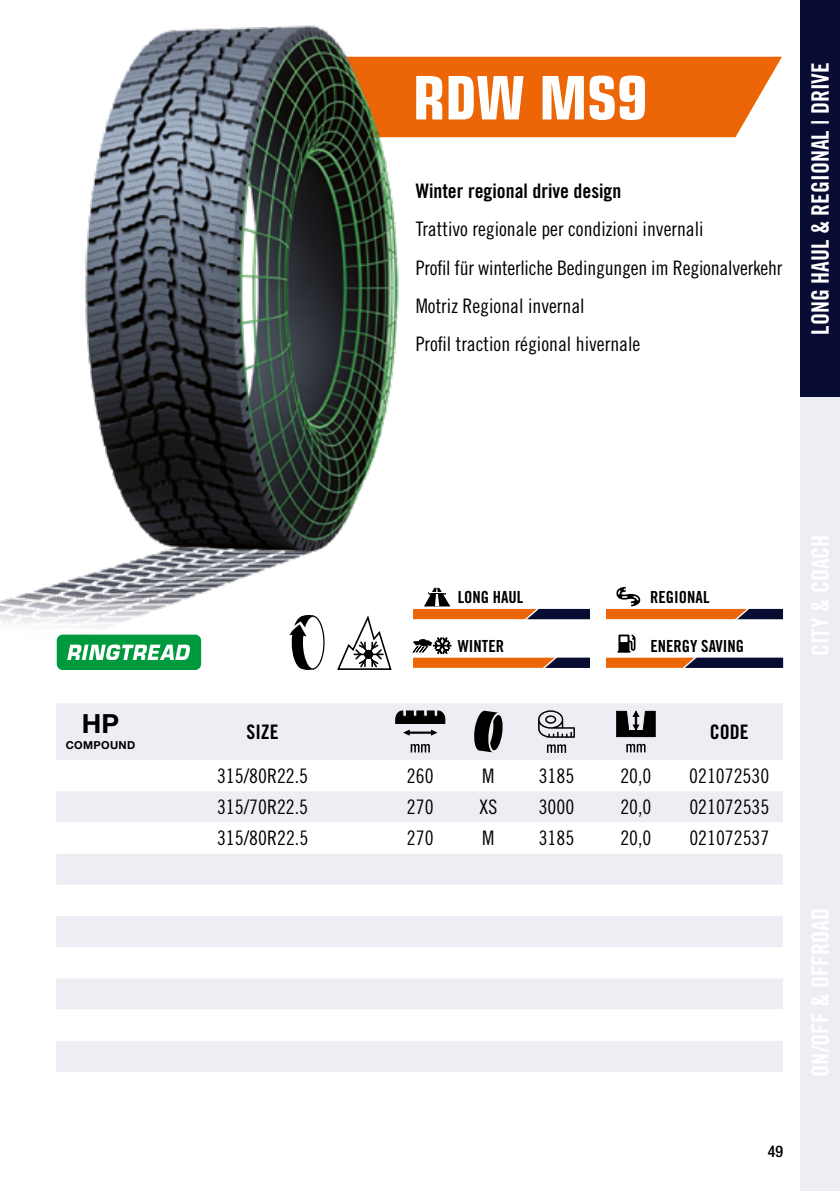
<style>
.page{position:relative;width:840px;height:1191px;background:#fff}
.page>*{position:absolute;margin:0;border:0;box-sizing:border-box;transform-origin:0 0}
.t1{font:700 condensed 60px "Eurostile LT Std";color:#fff}
.t2{font:700 26.4px "Helvetica Neue LT Std";color:#000}
.t3{font:24px "Trade Gothic LT Std Bd Cn 20";color:#fff}
.t4{font:20px/38.2px "Trade Gothic LT Std Cn 18";color:#000}
.t5{font:20px "Trade Gothic LT Std Bd Cn 20";color:#000}
.t6{font:16.6px "Trade Gothic LT Std Bd Cn 20";color:#000}
.t7{font:500 condensed 16px "Helvetica Neue LT Std";color:#000}
.t8{font:700 11px "Helvetica Neue LT Std";letter-spacing:.03em;color:#000}
</style>
<div class="page">
<div style="left:799px;top:397px;width:40px;height:397px;background:#ededf4"></div>
<div style="left:799px;top:794px;width:40px;height:397px;background:#ededf4"></div>
<div style="left:799px;top:0;width:40px;height:397px;background:#090c32"></div>
<div style="left:403px;top:57px;width:378px;height:80px;background:#ec6608"></div>
<div style="left:56px;top:703px;width:726px;height:368px;background:#ededf4"></div>
<svg style="left:56px;top:760px;width:726px;height:280px"></svg>
<svg style="left:395px;top:710px;width:50px;height:25px"></svg>
<svg style="left:410px;top:744px;width:19px;height:8px"></svg>
<svg style="left:473px;top:710px;width:30px;height:42px"></svg>
<svg style="left:546px;top:744px;width:19px;height:9px"></svg>
<svg style="left:537px;top:710px;width:37px;height:28px"></svg>
<svg style="left:615px;top:710px;width:40px;height:27px"></svg>
<svg style="left:626px;top:744px;width:19px;height:8px"></svg>
<img style="left:0;top:25px;width:403px;height:632px">
<div style="left:57px;top:634px;width:144px;height:36px;background:#009a3e;border-radius:6px"></div>
<svg style="left:67px;top:644px;width:123px;height:16px"></svg>
<svg style="left:289px;top:615px;width:36px;height:55px"></svg>
<svg style="left:336px;top:587px;width:446px;height:83px"></svg>
<h1 class="t1" style="left:412px;top:62px;width:235px">RDW MS9</h1>
<p class="t5" style="left:415px;top:179px;width:207px">Winter regional drive design</p>
<p class="t4" style="left:415px;top:210px;width:368px">Trattivo regionale per condizioni invernali<br>Profil für winterliche Bedingungen im Regionalverkehr Motriz Regional invernal<br>Profil traction régional hivernale</p>
<p class="t3" style="left:805px;top:334px;width:273px;rotate:-90deg">LONG HAUL &amp; REGIONAL | DRIVE</p>
<h2 class="t2" style="left:82px;top:707px;width:39px">HP</h2>
<p class="t8" style="left:66px;top:738px;width:71px">COMPOUND</p>
<p class="t6" style="left:457px;top:587px;width:67px">LONG HAUL</p>
<p class="t6" style="left:650px;top:587px;width:61px">REGIONAL</p>
<p class="t6" style="left:457px;top:636px;width:48px">WINTER</p>
<p class="t6" style="left:650px;top:636px;width:95px">ENERGY SAVING</p>
<p class="t5" style="left:246px;top:719px;width:34px">SIZE</p>
<p class="t5" style="left:709px;top:719px;width:40px">CODE</p>
<p class="t4" style="left:217px;top:756px;width:93px">315/80R22.5</p>
<p class="t4" style="left:406px;top:756px;width:28px">260</p>
<p class="t4" style="left:482px;top:756px;width:14px">M</p>
<p class="t4" style="left:538px;top:756px;width:37px">3185</p>
<p class="t4" style="left:620px;top:756px;width:33px">20,0</p>
<p class="t4" style="left:689px;top:756px;width:81px">021072530</p>
<p class="t4" style="left:217px;top:787px;width:93px">315/70R22.5</p>
<p class="t4" style="left:406px;top:787px;width:28px">270</p>
<p class="t4" style="left:479px;top:787px;width:19px">XS</p>
<p class="t4" style="left:538px;top:787px;width:37px">3000</p>
<p class="t4" style="left:620px;top:787px;width:33px">20,0</p>
<p class="t4" style="left:689px;top:787px;width:81px">021072535</p>
<p class="t4" style="left:217px;top:818px;width:93px">315/80R22.5</p>
<p class="t4" style="left:407px;top:818px;width:28px">270</p>
<p class="t4" style="left:482px;top:818px;width:14px">M</p>
<p class="t4" style="left:538px;top:818px;width:37px">3185</p>
<p class="t4" style="left:620px;top:818px;width:33px">20,0</p>
<p class="t4" style="left:689px;top:818px;width:81px">021072537</p>
<p class="t7" style="left:767px;top:1141px;width:17px">49</p>
</div>
